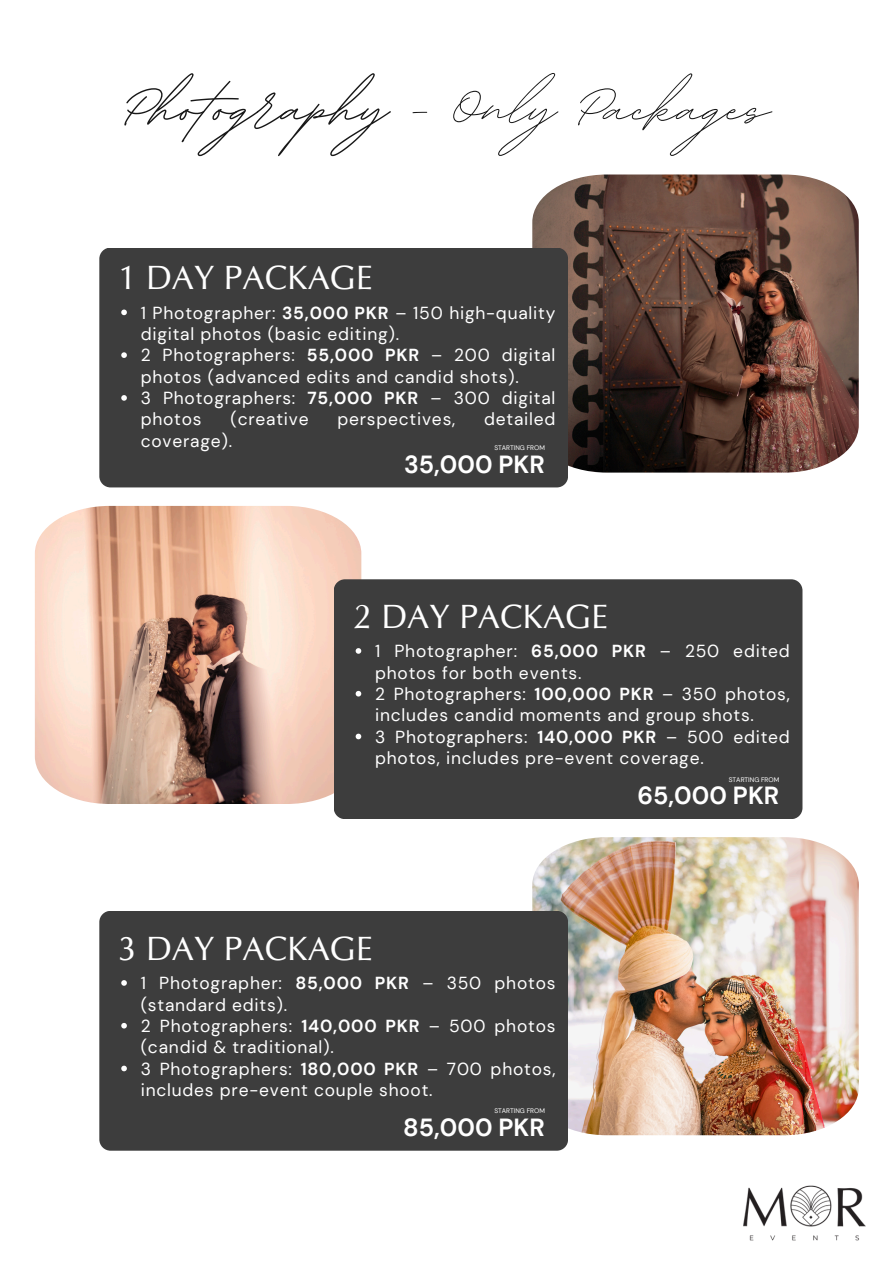
<style>
.page{position:relative;width:894px;height:1264px;background:#fff}
.page>*{position:absolute;margin:0;border:0;box-sizing:border-box;transform-origin:0 0}
.t1{font:90px "BD Script";color:#181818}
.t2{font:33.6px "URW Classico";color:#fff}
.t3{font:700 24.75px "DM Sans";color:#fff}
.t4{font:17.4px/21.3px "DM Sans";letter-spacing:.045em;color:#fff}
.t5{font:6.6px "DM Sans";color:#fff}
.s1{font-weight:700}
</style>
<div class="page">
<img style="left:718px;top:1135px;width:148px;height:106px">
<img style="left:532px;top:837px;width:326px;height:298px">
<img style="left:35px;top:506px;width:326px;height:298px">
<img style="left:532px;top:174px;width:326px;height:298px">
<div style="left:99px;top:247px;width:468px;height:240px;background:#3d3d3d;border-radius:11px"></div>
<svg style="left:121px;top:309px;width:6px;height:6px"></svg>
<svg style="left:121px;top:352px;width:6px;height:6px"></svg>
<svg style="left:121px;top:395px;width:6px;height:6px"></svg>
<div style="left:333px;top:579px;width:469px;height:240px;background:#3d3d3d;border-radius:11px"></div>
<svg style="left:355px;top:648px;width:6px;height:5px"></svg>
<svg style="left:355px;top:691px;width:6px;height:5px"></svg>
<svg style="left:355px;top:733px;width:6px;height:6px"></svg>
<div style="left:99px;top:910px;width:468px;height:240px;background:#3d3d3d;border-radius:11px"></div>
<svg style="left:121px;top:980px;width:6px;height:5px"></svg>
<svg style="left:121px;top:1023px;width:6px;height:5px"></svg>
<svg style="left:121px;top:1065px;width:6px;height:6px"></svg>
<p class="t1" style="left:122px;top:48px;width:648px"><span class="s1">Photography</span> - Only Packages</p>
<p class="t2" style="left:118px;top:257px;width:256px">1 DAY PACKAGE</p>
<p class="t4" style="left:141px;top:302px;width:416px">1 Photographer: <span class="s1">35,000 PKR</span> – 150 high-quality digital photos (basic editing).</p>
<p class="t4" style="left:141px;top:345px;width:416px">2 Photographers: <span class="s1">55,000 PKR</span> – 200 digital photos (advanced edits and candid shots).</p>
<h3 class="t4" style="left:141px;top:387px;width:416px">3 Photographers: <span class="s1">75,000 PKR</span> – 300 digital photos</h3>
<h3 class="t4" style="left:230px;top:409px;width:80px">(creative</h3>
<h3 class="t4" style="left:337px;top:409px;width:119px">perspectives,</h3>
<h3 class="t4" style="left:484px;top:409px;width:73px">detailed</h3>
<h3 class="t4" style="left:141px;top:430px;width:93px">coverage).</h3>
<h2 class="t5" style="left:494px;top:443px;width:52px">STARTING FROM</h2>
<p class="t3" style="left:404px;top:448px;width:142px">35,000 PKR</p>
<p class="t2" style="left:353px;top:595px;width:256px">2 DAY PACKAGE</p>
<p class="t4" style="left:375px;top:640px;width:416px">1 Photographer: <span class="s1">65,000 PKR</span> – 250 edited photos for both events.</p>
<p class="t4" style="left:375px;top:683px;width:416px">2 Photographers: <span class="s1">100,000 PKR</span> – 350 photos, includes candid moments and group shots.</p>
<p class="t4" style="left:375px;top:726px;width:416px">3 Photographers: <span class="s1">140,000 PKR</span> – 500 edited photos, includes pre-event coverage.</p>
<h3 class="t5" style="left:728px;top:775px;width:52px">STARTING FROM</h3>
<h3 class="t2" style="left:118px;top:927px;width:256px">3 DAY PACKAGE</h3>
<h2 class="t4" style="left:141px;top:972px;width:416px">1 Photographer: <span class="s1">85,000 PKR</span> – 350 photos (standard edits).</h2>
<p class="t4" style="left:141px;top:1015px;width:416px">2 Photographers: <span class="s1">140,000 PKR</span> – 500 photos (candid &amp; traditional).</p>
<p class="t4" style="left:141px;top:1058px;width:416px">3 Photographers: <span class="s1">180,000 PKR</span> – 700 photos, includes pre-event couple shoot.</p>
<p class="t5" style="left:494px;top:1106px;width:52px">STARTING FROM</p>
<p class="t3" style="left:403px;top:1111px;width:143px">85,000 PKR</p>
<p class="t3" style="left:637px;top:779px;width:143px">65,000 PKR</p>
</div>
